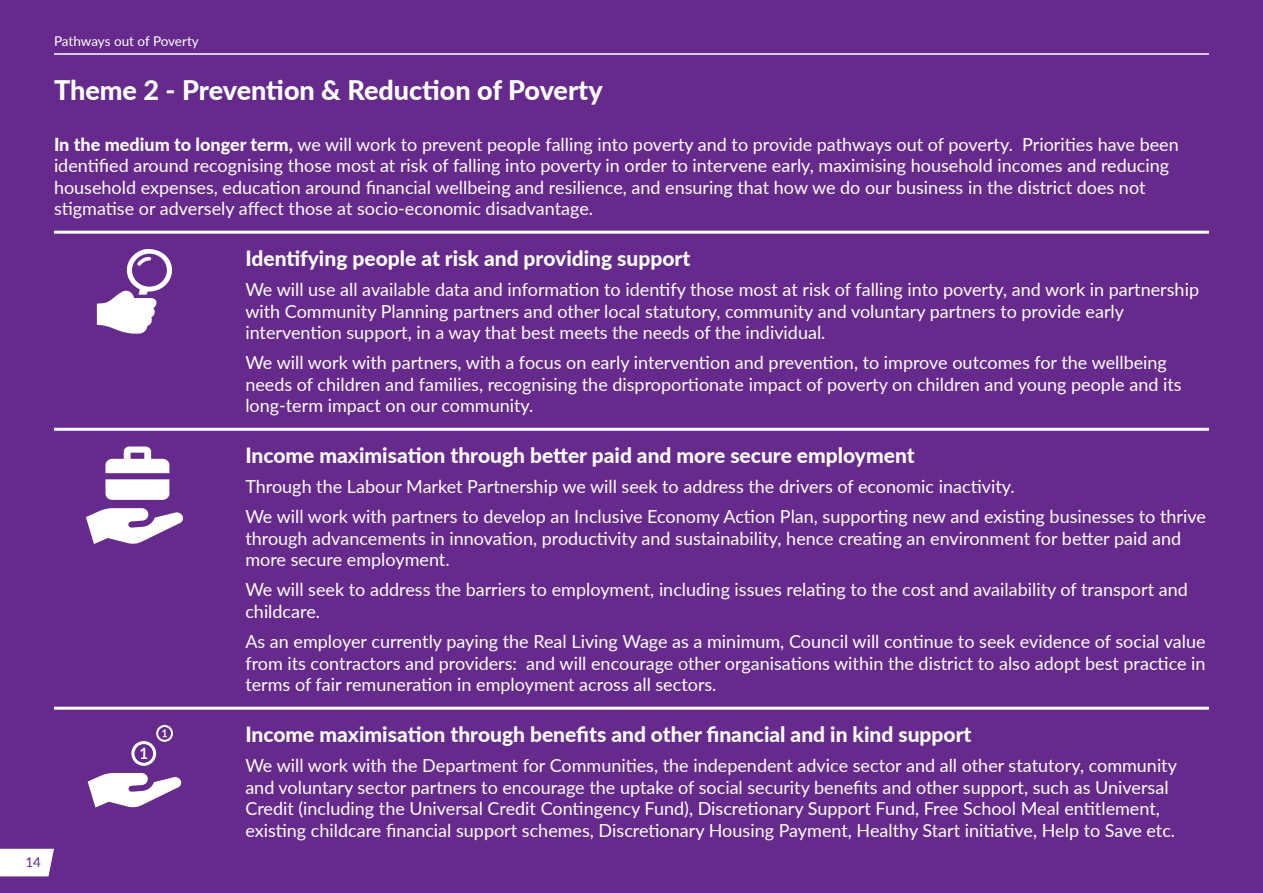
<style>
.page{position:relative;width:1263px;height:893px;background:#662a8d}
.page>*{position:absolute;margin:0;border:0;box-sizing:border-box;transform-origin:0 0}
.Heading_1{font:800 27px "Lato";color:#fff}
.t1{font:800 21px "Lato";color:#fff}
.t2{font:18px/21.6px "Lato";color:#fff}
.t3{font:13.5px "Lato";letter-spacing:-.005em;color:#fff}
.t4{font:13.5px "Lato";color:#662a8d}
.s1{font-weight:800}
</style>
<div class="page">
<svg style="left:97px;top:249px;width:75px;height:85px"></svg>
<svg style="left:86px;top:508px;width:97px;height:36px"></svg>
<svg style="left:105px;top:479px;width:64px;height:21px"></svg>
<svg style="left:105px;top:446px;width:64px;height:27px"></svg>
<svg style="left:131px;top:725px;width:42px;height:41px"></svg>
<svg style="left:88px;top:773px;width:94px;height:35px"></svg>
<hr style="left:54px;top:231px;width:1155px;height:3px;background:#fff">
<hr style="left:54px;top:428px;width:1155px;height:3px;background:#fff">
<hr style="left:54px;top:707px;width:1155px;height:3px;background:#fff">
<hr style="left:54px;top:53px;width:1155px;height:2px;background:#fff">
<svg style="left:0;top:849px;width:54px;height:27px"></svg>
<p class="t4" style="left:25px;top:853px;width:17px">14</p>
<p class="t3" style="left:54px;top:31px;width:146px">Pathways out of Poverty</p>
<p class="Heading_1" style="left:54px;top:71px;width:550px">Theme 2 - Prevention &amp; Reduction of Poverty</p>
<p class="t2" style="left:54px;top:132px;width:1126px"><span class="s1">In the medium to longer term,</span> we will work to prevent people falling into poverty and to provide pathways out of poverty. Priorities have been identified around recognising those most at risk of falling into poverty in order to intervene early, maximising household incomes and reducing household expenses, education around financial wellbeing and resilience, and ensuring that how we do our business in the district does not stigmatise or adversely affect those at socio-economic disadvantage.</p>
<p class="t1" style="left:245px;top:243px;width:446px">Identifying people at risk and providing support</p>
<p class="t2" style="left:245px;top:278px;width:955px">We will use all available data and information to identify those most at risk of falling into poverty, and work in partnership with Community Planning partners and other local statutory, community and voluntary partners to provide early intervention support, in a way that best meets the needs of the individual.</p>
<p class="t2" style="left:245px;top:351px;width:938px">We will work with partners, with a focus on early intervention and prevention, to improve outcomes for the wellbeing needs of children and families, recognising the disproportionate impact of poverty on children and young people and its long-term impact on our community.</p>
<p class="t1" style="left:245px;top:440px;width:671px">Income maximisation through better paid and more secure employment</p>
<p class="t2" style="left:245px;top:475px;width:771px">Through the Labour Market Partnership we will seek to address the drivers of economic inactivity.</p>
<p class="t2" style="left:245px;top:505px;width:962px">We will work with partners to develop an Inclusive Economy Action Plan, supporting new and existing businesses to thrive through advancements in innovation, productivity and sustainability, hence creating an environment for better paid and more secure employment.</p>
<p class="t2" style="left:245px;top:578px;width:944px">We will seek to address the barriers to employment, including issues relating to the cost and availability of transport and childcare.</p>
<p class="t2" style="left:245px;top:630px;width:962px;text-align:justify">As an employer currently paying the Real Living Wage as a minimum, Council will continue to seek evidence of social value from its contractors and providers: and will encourage other organisations within the district to also adopt best practice in terms of fair remuneration in employment across all sectors.</p>
<p class="t1" style="left:245px;top:719px;width:728px">Income maximisation through benefits and other financial and in kind support</p>
<p class="t2" style="left:245px;top:754px;width:933px">We will work with the Department for Communities, the independent advice sector and all other statutory, community and voluntary sector partners to encourage the uptake of social security benefits and other support, such as Universal Credit (including the Universal Credit Contingency Fund), Discretionary Support Fund, Free School Meal entitlement, existing childcare financial support schemes, Discretionary Housing Payment, Healthy Start initiative, Help to Save etc.</p>
</div>
